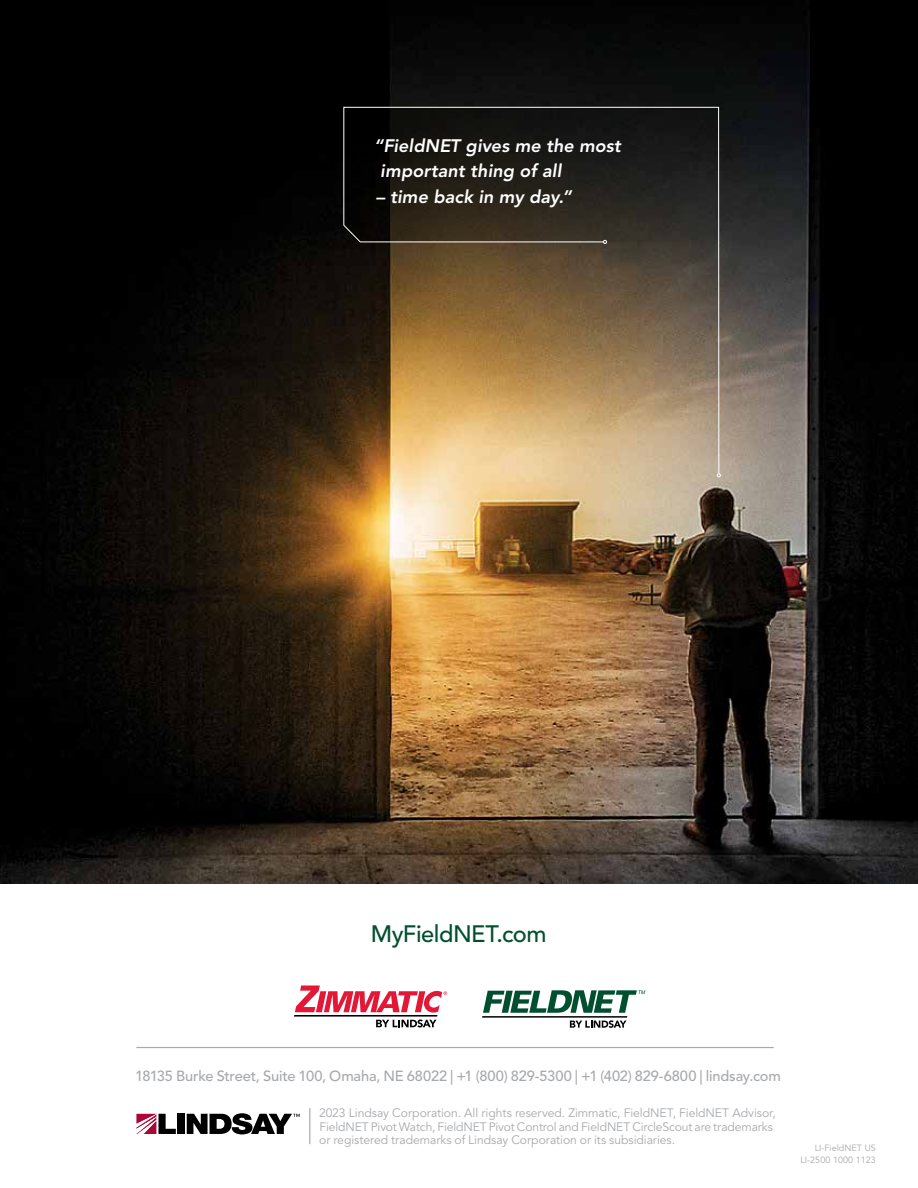
<style>
.page{position:relative;width:918px;height:1188px;background:#fff}
.page>*{position:absolute;margin:0;border:0;box-sizing:border-box;transform-origin:0 0}
.t1{font:500 23.55px "Avenir LT Std";letter-spacing:-.02em;color:#00502f}
.t2{font:italic 800 18px/25.5px "Avenir LT Std";letter-spacing:.005em;color:#fff}
.t3{font:500 14.55px "Avenir LT Std";letter-spacing:-.01em;color:#a7a9ac}
.t4{font:12.15px/13.4px "Avenir LT Std";letter-spacing:-.005em;color:#a7a9ac}
.t5{font:9px/12px "Avenir LT Std";color:#a7a9ac;text-align:right}
</style>
<div class="page">
<img style="left:0;top:0;width:918px;height:884px">
<img style="left:343px;top:107px;width:377px;height:368px">
<svg style="left:717px;top:473px;width:4px;height:4px"></svg>
<svg style="left:603px;top:240px;width:4px;height:4px"></svg>
<svg style="left:136px;top:1114px;width:40px;height:20px"></svg>
<div style="left:178px;top:1114px;width:7px;height:20px;background:#000"></div>
<svg style="left:187px;top:1113px;width:113px;height:21px"></svg>
<hr style="left:309px;top:1108px;width:1px;height:36px;background:#a7a9ac">
<hr style="left:136px;top:1047px;width:638px;height:1px;background:#a7a9ac">
<svg style="left:483px;top:991px;width:162px;height:22px"></svg>
<svg style="left:570px;top:1020px;width:57px;height:7px"></svg>
<hr style="left:482px;top:1016px;width:145px;height:2px;background:#000">
<svg style="left:376px;top:1020px;width:61px;height:7px"></svg>
<hr style="left:294px;top:1015px;width:144px;height:2px;background:#000">
<svg style="left:295px;top:986px;width:152px;height:27px"></svg>
<h2 class="t2" style="left:380px;top:133px;width:242px;text-indent:-6px">“FieldNET gives me the most important thing of all</h2>
<h2 class="t2" style="left:376px;top:184px;width:198px">– time back in my day.”</h2>
<h1 class="t1" style="left:371px;top:920px;width:177px">MyFieldNET.com</h1>
<p class="t3" style="left:135px;top:1067px;width:647px">18135 Burke Street, Suite 100, Omaha, NE 68022 | +1 (800) 829-5300 | +1 (402) 829-6800 | lindsay.com</p>
<p class="t4" style="left:319px;top:1107px;width:458px">2023 Lindsay Corporation. All rights reserved. Zimmatic, FieldNET, FieldNET Advisor,<br>FieldNET Pivot Watch, FieldNET Pivot Control and FieldNET CircleScout are trademarks or registered trademarks of Lindsay Corporation or its subsidiaries.</p>
<p class="t5" style="left:800px;top:1142px;width:77px">LI-FieldNET US<br>LI-2500 1000 1123</p>
</div>
